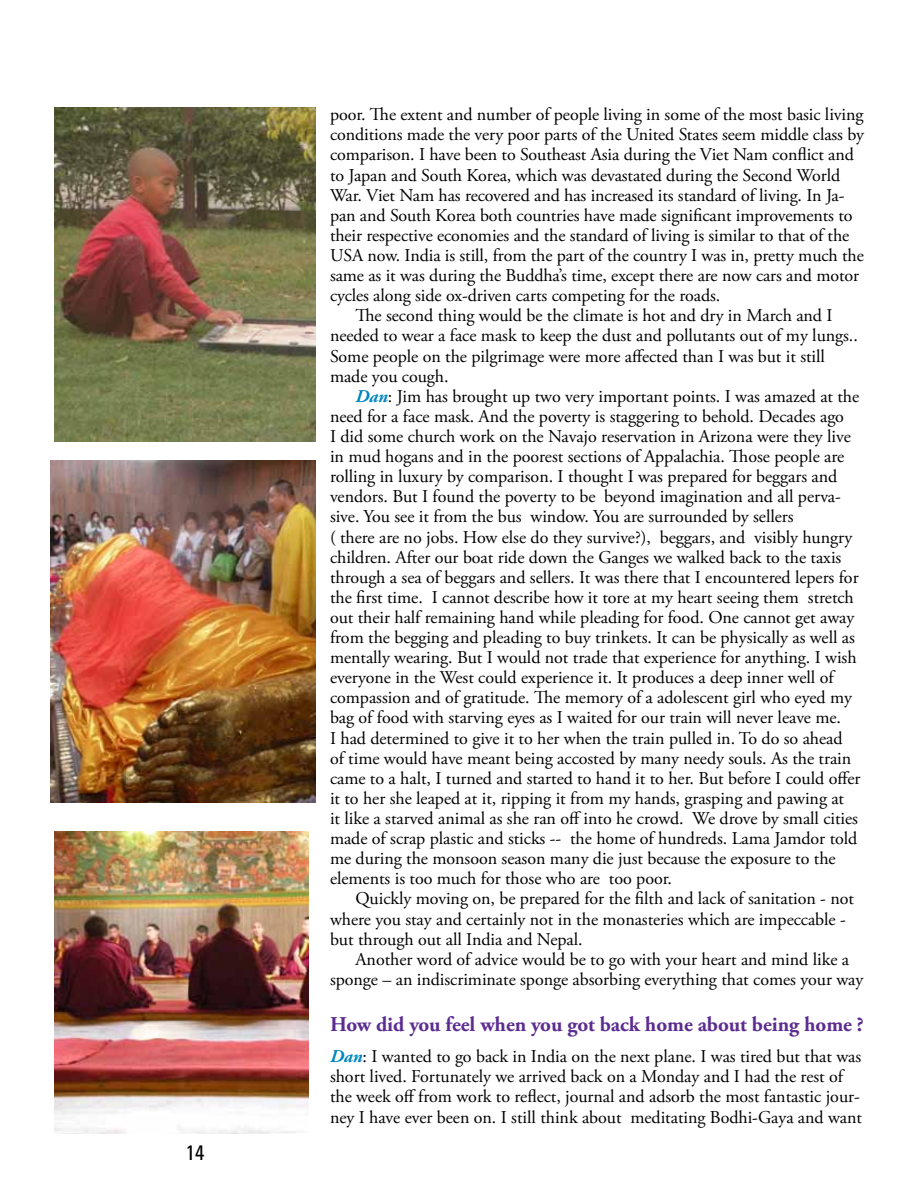
<style>
.page{position:relative;width:918px;height:1188px;background:#fff}
.page>*{position:absolute;margin:0;border:0;box-sizing:border-box;transform-origin:0 0}
.t1{font:700 21px "Adobe Garamond Pro";letter-spacing:-.005em;color:#5c2d91}
.t2{font:condensed 21px "Univers";color:#000}
.t3{font:18px/20.1px "Adobe Garamond Pro";letter-spacing:-.005em;color:#000}
.s1{font-weight:700;font-style:italic;color:#0086bf}
</style>
<div class="page">
<img style="left:54px;top:832px;width:254px;height:302px">
<img style="left:54px;top:107px;width:262px;height:335px">
<img style="left:51px;top:461px;width:265px;height:341px">
<p class="t2" style="left:186px;top:1140px;width:20px">14</p>
<p class="t3" style="left:330px;top:105px;width:535px">poor. The extent and number of people living in some of the most basic living</p>
<p class="t3" style="left:330px;top:125px;width:536px">conditions made the very poor parts of the United States seem middle class by</p>
<p class="t3" style="left:330px;top:145px;width:525px">comparison. I have been to Southeast Asia during the Viet Nam conflict and</p>
<p class="t3" style="left:330px;top:165px;width:512px">to Japan and South Korea, which was devastated during the Second World</p>
<p class="t3" style="left:330px;top:186px;width:516px">War. Viet Nam has recovered and has increased its standard of living. In Ja-</p>
<p class="t3" style="left:330px;top:206px;width:524px">pan and South Korea both countries have made significant improvements to</p>
<p class="t3" style="left:330px;top:226px;width:521px">their respective economies and the standard of living is similar to that of the</p>
<p class="t3" style="left:330px;top:246px;width:535px">USA now. India is still, from the part of the country I was in, pretty much the</p>
<p class="t3" style="left:330px;top:266px;width:531px">same as it was during the Buddha’s time, except there are now cars and motor</p>
<p class="t3" style="left:330px;top:286px;width:392px">cycles along side ox-driven carts competing for the roads.</p>
<p class="t3" style="left:356px;top:306px;width:479px">The second thing would be the climate is hot and dry in March and I</p>
<p class="t3" style="left:330px;top:326px;width:529px">needed to wear a face mask to keep the dust and pollutants out of my lungs..</p>
<p class="t3" style="left:330px;top:346px;width:497px">Some people on the pilgrimage were more affected than I was but it still</p>
<p class="t3" style="left:330px;top:367px;width:120px">made you cough.</p>
<p class="t3" style="left:356px;top:387px;width:505px"><span class="s1">Dan</span>: Jim has brought up two very important points. I was amazed at the</p>
<p class="t3" style="left:330px;top:407px;width:516px">need for a face mask. And the poverty is staggering to behold. Decades ago</p>
<p class="t3" style="left:330px;top:427px;width:522px">I did some church work on the Navajo reservation in Arizona were they live</p>
<p class="t3" style="left:330px;top:447px;width:516px">in mud hogans and in the poorest sections of Appalachia. Those people are</p>
<p class="t3" style="left:330px;top:467px;width:509px">rolling in luxury by comparison. I thought I was prepared for beggars and</p>
<p class="t3" style="left:330px;top:487px;width:512px">vendors. But I found the poverty to be beyond imagination and all perva-</p>
<p class="t3" style="left:330px;top:507px;width:465px">sive. You see it from the bus window. You are surrounded by sellers</p>
<p class="t3" style="left:330px;top:527px;width:524px">( there are no jobs. How else do they survive?), beggars, and visibly hungry</p>
<p class="t3" style="left:330px;top:548px;width:513px">children. After our boat ride down the Ganges we walked back to the taxis</p>
<p class="t3" style="left:330px;top:568px;width:530px">through a sea of beggars and sellers. It was there that I encountered lepers for</p>
<p class="t3" style="left:330px;top:588px;width:525px">the first time. I cannot describe how it tore at my heart seeing them stretch</p>
<p class="t3" style="left:330px;top:608px;width:526px">out their half remaining hand while pleading for food. One cannot get away</p>
<p class="t3" style="left:330px;top:628px;width:526px">from the begging and pleading to buy trinkets. It can be physically as well as</p>
<p class="t3" style="left:330px;top:648px;width:528px">mentally wearing. But I would not trade that experience for anything. I wish</p>
<p class="t3" style="left:330px;top:668px;width:505px">everyone in the West could experience it. It produces a deep inner well of</p>
<p class="t3" style="left:330px;top:688px;width:524px">compassion and of gratitude. The memory of a adolescent girl who eyed my</p>
<p class="t3" style="left:330px;top:708px;width:513px">bag of food with starving eyes as I waited for our train will never leave me.</p>
<p class="t3" style="left:330px;top:728px;width:514px">I had determined to give it to her when the train pulled in. To do so ahead</p>
<p class="t3" style="left:330px;top:749px;width:523px">of time would have meant being accosted by many needy souls. As the train</p>
<p class="t3" style="left:330px;top:769px;width:532px">came to a halt, I turned and started to hand it to her. But before I could offer</p>
<p class="t3" style="left:330px;top:789px;width:516px">it to her she leaped at it, ripping it from my hands, grasping and pawing at</p>
<p class="t3" style="left:330px;top:809px;width:530px">it like a starved animal as she ran off into he crowd. We drove by small cities</p>
<p class="t3" style="left:330px;top:829px;width:529px">made of scrap plastic and sticks -- the home of hundreds. Lama Jamdor told</p>
<p class="t3" style="left:330px;top:849px;width:507px">me during the monsoon season many die just because the exposure to the</p>
<p class="t3" style="left:330px;top:869px;width:344px">elements is too much for those who are too poor.</p>
<p class="t3" style="left:356px;top:889px;width:500px">Quickly moving on, be prepared for the filth and lack of sanitation - not</p>
<p class="t3" style="left:330px;top:909px;width:517px">where you stay and certainly not in the monasteries which are impeccable -</p>
<p class="t3" style="left:330px;top:930px;width:254px">but through out all India and Nepal.</p>
<p class="t3" style="left:356px;top:950px;width:495px">Another word of advice would be to go with your heart and mind like a</p>
<p class="t3" style="left:330px;top:970px;width:535px">sponge – an indiscriminate sponge absorbing everything that comes your way</p>
<p class="t1" style="left:330px;top:1013px;width:535px">How did you feel when you got back home about being home ?</p>
<p class="t3" style="left:330px;top:1047px;width:534px"><span class="s1">Dan</span>: I wanted to go back in India on the next plane. I was tired but that was short lived. Fortunately we arrived back on a Monday and I had the rest of the week off from work to reflect, journal and adsorb the most fantastic jour&shy;ney I have ever been on. I still think about meditating Bodhi-Gaya and want</p>
</div>
